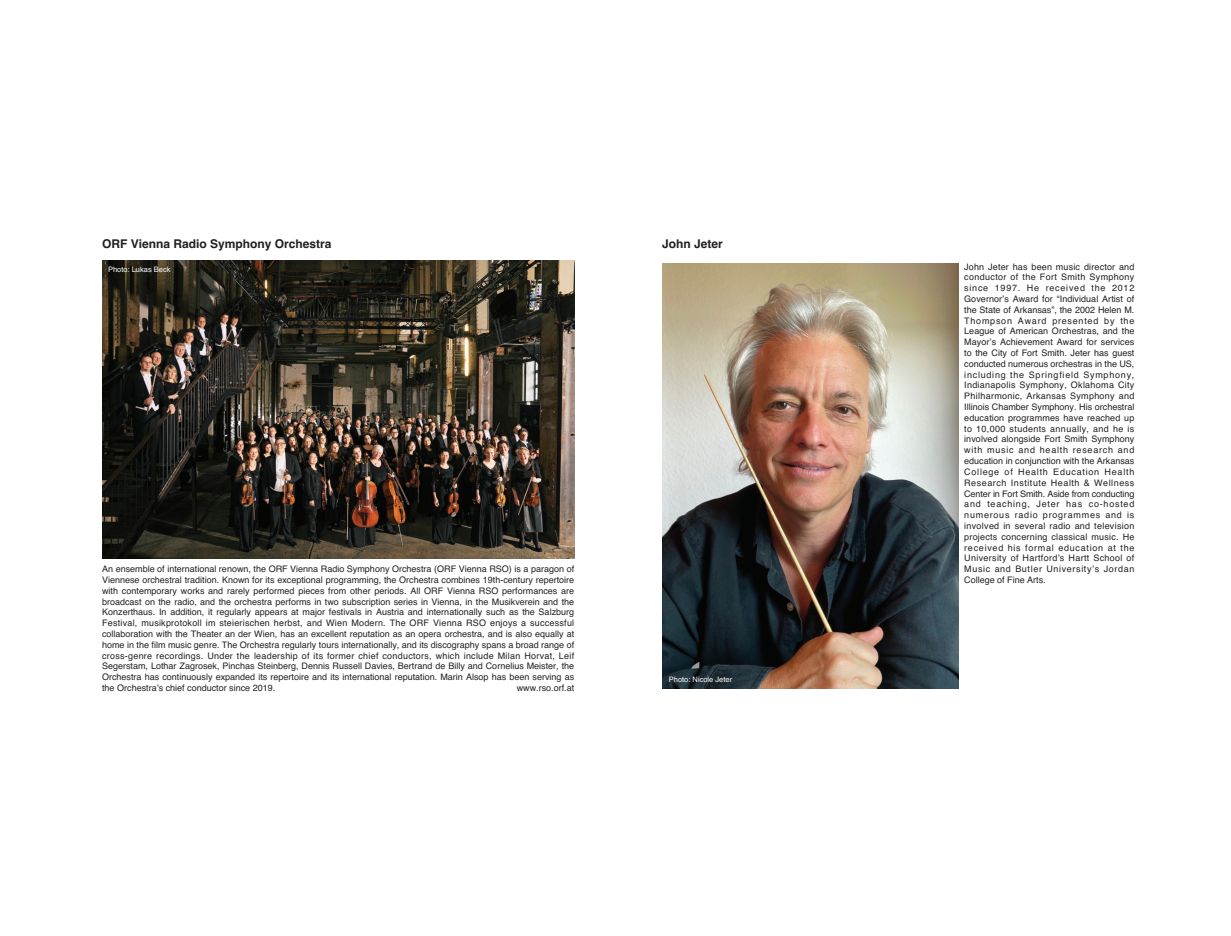
<style>
.page{position:relative;width:1231px;height:936px;background:#fff}
.page>*{position:absolute;margin:0;border:0;box-sizing:border-box;transform-origin:0 0}
.t1{font:700 12px "Helvetica";color:#231f20}
.t2{font:9px/10.8px "Helvetica";color:#231f20;text-align:justify}
.t3{font:7.5px "Helvetica";color:#fff}
</style>
<div class="page">
<img style="left:102px;top:260px;width:472px;height:298px">
<img style="left:662px;top:263px;width:296px;height:425px">
<h1 class="t1" style="left:102px;top:237px;width:231px">ORF Vienna Radio Symphony Orchestra</h1>
<p class="t3" style="left:108px;top:265px;width:64px">Photo: Lukas Beck</p>
<h1 class="t1" style="left:662px;top:237px;width:62px">John Jeter</h1>
<p class="t2" style="left:102px;top:563px;width:474px">An ensemble of international renown, the ORF Vienna Radio Symphony Orchestra (ORF Vienna RSO) is a paragon of Viennese orchestral tradition. Known for its exceptional programming, the Orchestra combines 19th-century repertoire with contemporary works and rarely performed pieces from other periods. All ORF Vienna RSO performances are broadcast on the radio, and the orchestra performs in two subscription series in Vienna, in the Musikverein and the Konzerthaus. In addition, it regularly appears at major festivals in Austria and internationally such as the Salzburg Festival, musikprotokoll im steierischen herbst, and Wien Modern. The ORF Vienna RSO enjoys a successful collaboration with the Theater an der Wien, has an excellent reputation as an opera orchestra, and is also equally at home in the film music genre. The Orchestra regularly tours internationally, and its discography spans a broad range of cross-genre recordings. Under the leadership of its former chief conductors, which include Milan Horvat, Leif Segerstam, Lothar Zagrosek, Pinchas Steinberg, Dennis Russell Davies, Bertrand de Billy and Cornelius Meister, the Orchestra has continuously expanded its repertoire and its international reputation. Marin Alsop has been serving as the Orchestra’s chief conductor since 2019.</p>
<p class="t2" style="left:517px;top:682px;width:59px">www.rso.orf.at</p>
<p class="t3" style="left:669px;top:675px;width:65px">Photo: Nicole Jeter</p>
<p class="t2" style="left:964px;top:261px;width:172px">John Jeter has been music director and conductor of the Fort Smith Symphony since 1997. He received the 2012<br>Governor’s Award for “Individual Artist of the State of Arkansas”, the 2002 Helen M.<br>Thompson Award presented by the League of American Orchestras, and the Mayor’s Achievement Award for services to the City of Fort Smith. Jeter has guest conducted numerous orchestras in the US, including the Springfield Symphony, Indianapolis Symphony, Oklahoma City Philharmonic, Arkansas Symphony and Illinois Chamber Symphony. His orchestral education programmes have reached up to 10,000 students annually, and he is involved alongside Fort Smith Symphony with music and health research and education in conjunction with the Arkansas College of Health Education Health Research Institute Health &amp; Wellness Center in Fort Smith. Aside from conducting and teaching, Jeter has co-hosted numerous radio programmes and is involved in several radio and television projects concerning classical music. He received his formal education at the University of Hartford’s Hartt School of Music and Butler University’s Jordan College of Fine Arts.</p>
</div>
